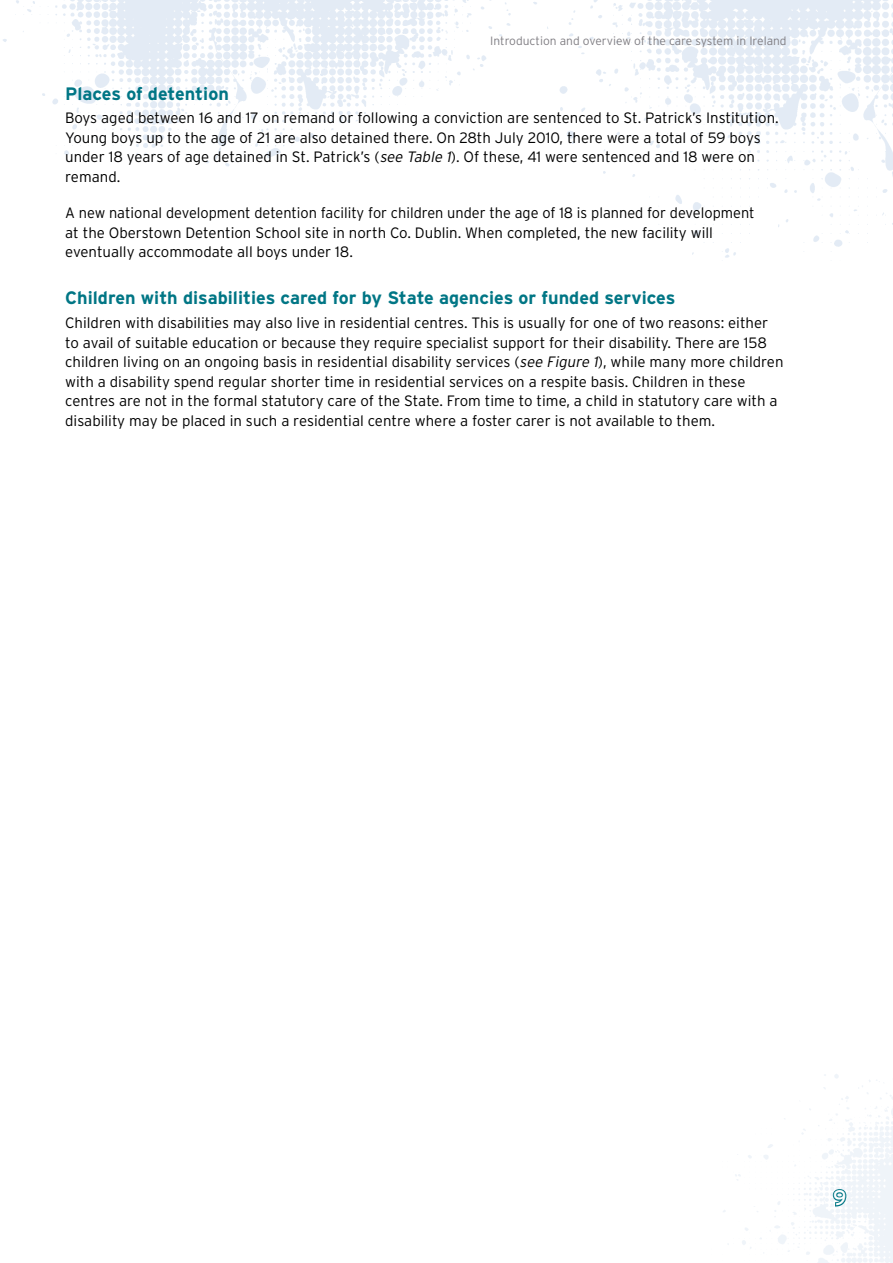
<style>
.page{position:relative;width:893px;height:1263px;background:#fff}
.page>*{position:absolute;margin:0;border:0;box-sizing:border-box;transform-origin:0 0}
.t1{font:21px "Interstate";color:#fff}
.t2{font:700 18px "Interstate";color:#017685}
.t3{font:300 15px/19.5px "Interstate";color:#000}
.t4{font:300 12px "Interstate";color:#807e83}
.s1{font-style:italic}
</style>
<div class="page">
<svg style="left:832px;top:1188px;width:15px;height:20px"></svg>
<img style="left:3px;top:0;width:545px;height:167px">
<img style="left:559px;top:0;width:334px;height:258px">
<p class="t4" style="left:490px;top:34px;width:298px">Introduction and overview of the care system in Ireland</p>
<p class="t2" style="left:65px;top:83px;width:165px">Places of detention</p>
<p class="t3" style="left:65px;top:108px;width:715px">Boys aged between 16 and 17 on remand or following a conviction are sentenced to St. Patrick’s Institution.<br>Young boys up to the age of 21 are also detained there. On 28th July 2010, there were a total of 59 boys under 18 years of age detained in St. Patrick’s (<span class="s1">see Table 1</span>). Of these, 41 were sentenced and 18 were on remand.</p>
<p class="t3" style="left:65px;top:203px;width:691px">A new national development detention facility for children under the age of 18 is planned for development at the Oberstown Detention School site in north Co. Dublin. When completed, the new facility will eventually accommodate all boys under 18.</p>
<p class="t2" style="left:65px;top:288px;width:612px">Children with disabilities cared for by State agencies or funded services</p>
<p class="t3" style="left:65px;top:313px;width:720px">Children with disabilities may also live in residential centres. This is usually for one of two reasons: either to avail of suitable education or because they require specialist support for their disability. There are 158 children living on an ongoing basis in residential disability services (<span class="s1">see Figure 1</span>), while many more children with a disability spend regular shorter time in residential services on a respite basis. Children in these centres are not in the formal statutory care of the State. From time to time, a child in statutory care with a disability may be placed in such a residential centre where a foster carer is not available to them.</p>
<h1 class="t1" style="left:833px;top:1186px;width:15px">9</h1>
</div>
